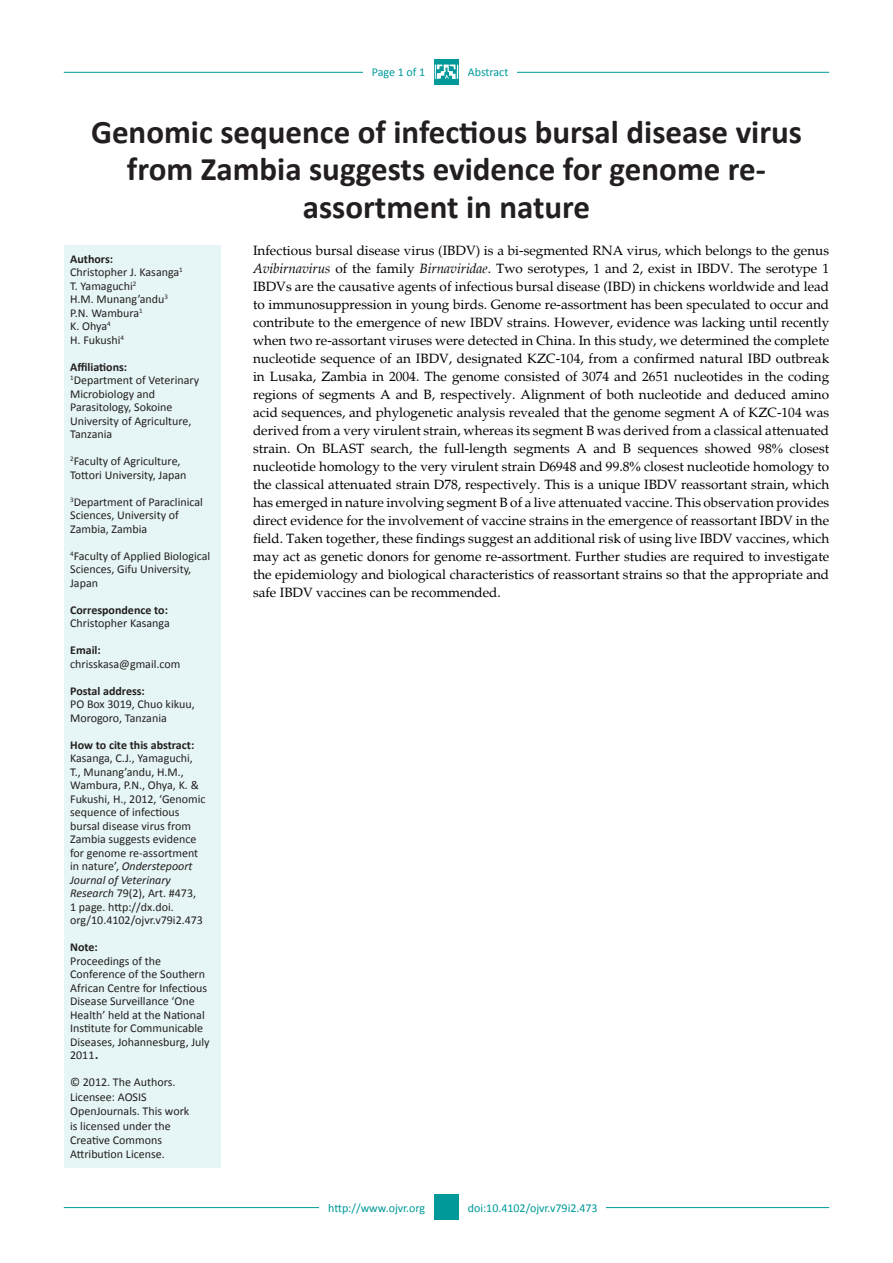
<style>
.page{position:relative;width:893px;height:1263px;background:#fff}
.page>*{position:absolute;margin:0;border:0;box-sizing:border-box;transform-origin:0 0}
.t1{font:700 33px/37.5px "Calibri";color:#231f20;text-align:center}
.t2{font:13.5px/18px "Palatino";color:#000;text-align:justify}
.Body_Text{font:12px/13.5px "Calibri";color:#231f20}
.List_Paragraph{font:12px/13.5px "Calibri";color:#231f20}
.t3{font:700 12px "Calibri";color:#231f20}
.t4{font:12px "Calibri";color:#099}
.s1{font-style:italic}
.s2{font-family:"Palatino";font-size:18px}
.s3{font-family:"Times New Roman"}
</style>
<div class="page">
<hr style="left:64px;top:72px;width:765px;height:1px;background:#099">
<hr style="left:64px;top:1207px;width:765px;height:1px;background:#099">
<div style="left:434px;top:1194px;width:25px;height:26px;background:#099"></div>
<div style="left:434px;top:59px;width:25px;height:26px;background:#099"></div>
<div style="left:459px;top:59px;width:58px;height:26px;background:#fff"></div>
<div style="left:459px;top:1194px;width:147px;height:26px;background:#fff"></div>
<div style="left:320px;top:1194px;width:114px;height:26px;background:#fff"></div>
<svg style="left:435px;top:65px;width:23px;height:14px"></svg>
<div style="left:65px;top:245px;width:156px;height:922px;background:#e6f5f5"></div>
<div style="left:363px;top:59px;width:71px;height:26px;background:#fff"></div>
<p class="t4" style="left:372px;top:65px;width:55px">Page 1 of 1</p>
<p class="t4" style="left:468px;top:65px;width:42px">Abstract</p>
<p class="t1" style="left:91px;top:113px;width:712px">Genomic sequence of infectious bursal disease virus from Zambia suggests evidence for genome re&shy;assortment in nature</p>
<p class="t3" style="left:70px;top:251px;width:44px">Authors:</p>
<p class="Body_Text" style="left:70px;top:265px;width:114px">Christopher J. Kasanga<sup>1</sup></p>
<p class="Body_Text" style="left:70px;top:279px;width:68px">T. Yamaguchi<sup>2</sup></p>
<p class="Body_Text" style="left:70px;top:292px;width:99px">H.M. Munang’andu<sup>3</sup></p>
<p class="Body_Text" style="left:70px;top:306px;width:74px">P.N. Wambura<sup>1</sup></p>
<p class="Body_Text" style="left:70px;top:319px;width:42px">K. Ohya<sup>4</sup></p>
<p class="Body_Text" style="left:70px;top:333px;width:55px">H. Fukushi<sup>4</sup></p>
<p class="t3" style="left:70px;top:359px;width:59px">Affiliations:</p>
<p class="Body_Text" style="left:70px;top:373px;width:130px"><sup>1</sup>Department of Veterinary<br>Microbiology and<br>Parasitology, Sokoine<br>University of Agriculture,<br>Tanzania</p>
<p class="Body_Text" style="left:70px;top:454px;width:118px"><sup>2</sup>Faculty of Agriculture,<br>Tottori University, Japan</p>
<p class="List_Paragraph" style="left:70px;top:495px;width:134px"><sup>3</sup>Department of Paraclinical<br>Sciences, University of<br>Zambia, Zambia</p>
<p class="List_Paragraph" style="left:70px;top:549px;width:142px"><sup>4</sup>Faculty of Applied Biological<br>Sciences, Gifu University,<br>Japan</p>
<p class="t3" style="left:70px;top:602px;width:99px">Correspondence to:</p>
<p class="Body_Text" style="left:70px;top:616px;width:101px">Christopher Kasanga</p>
<p class="t3" style="left:70px;top:642px;width:32px">Email:</p>
<p class="Body_Text" style="left:70px;top:657px;width:112px">chrisskasa@gmail.com</p>
<p class="t3" style="left:70px;top:683px;width:76px">Postal address:</p>
<p class="Body_Text" style="left:70px;top:697px;width:126px">PO Box 3019, Chuo kikuu,<br>Morogoro, Tanzania</p>
<p class="t3" style="left:70px;top:737px;width:126px">How to cite this abstract:</p>
<p class="Body_Text" style="left:70px;top:751px;width:137px">Kasanga, C.J., Yamaguchi,<br>T., Munang’andu, H.M.,<br>Wambura, P.N., Ohya, K. &amp;<br>Fukushi, H., 2012, ‘Genomic sequence of infectious bursal disease virus from<br>Zambia suggests evidence for genome re-assortment in nature’, <span class="s1">Onderstepoort<br>Journal of Veterinary<br>Research</span> 79(2), Art. #473,<br>1 page. http://dx.doi. org/10.4102/ojvr.v79i2.473</p>
<p class="t3" style="left:70px;top:939px;width:29px">Note:</p>
<p class="Body_Text" style="left:70px;top:954px;width:141px">Proceedings of the<br>Conference of the Southern<br>African Centre for Infectious<br>Disease Surveillance ‘One<br>Health’ held at the National<br>Institute for Communicable<br>Diseases, Johannesburg, July<br>2011<span class="s2">.</span></p>
<p class="Body_Text" style="left:70px;top:1076px;width:107px">© 2012. The Authors.</p>
<p class="Body_Text" style="left:70px;top:1089px;width:121px;line-height:14.4px">Licensee: AOSIS<br>OpenJournals. This work</p>
<p class="Body_Text" style="left:70px;top:1119px;width:102px">is licensed under the</p>
<p class="Body_Text" style="left:70px;top:1133px;width:93px">Creative Commons</p>
<p class="Body_Text" style="left:70px;top:1148px;width:96px">Attribution License.</p>
<p class="t2" style="left:253px;top:242px;width:578px">Infectious bursal disease virus (IBDV) is a bi-segmented RNA virus, which belongs to the genus <span class="s1">Avibirnavirus</span> of the family <span class="s1">Birnaviridae</span>. Two serotypes, 1 and 2, exist in IBDV. The serotype 1<br>IBDVs are the causative agents of infectious bursal disease (IBD) in chickens worldwide and lead to immunosuppression in young birds. Genome re-assortment has been speculated to occur and contribute to the emergence of new IBDV strains. However, evidence was lacking until recently when two re-assortant viruses were detected in China. In this study, we determined the complete nucleotide sequence of an IBDV, designated KZC-104, from a confirmed natural IBD outbreak in Lusaka, Zambia in 2004. The genome consisted of 3074 and 2651 nucleotides in the coding regions of segments A and B, respectively. Alignment of both nucleotide and deduced amino acid sequences, and phylogenetic analysis revealed that the genome segment A of KZC-104 was derived from a very virulent strain, whereas its segment B was derived from a classical attenuated strain. On BLAST search, the full-length segments A and B sequences showed 98<span class="s3">%</span> closest nucleotide homology to the very virulent strain D6948 and 99.8<span class="s3">%</span> closest nucleotide homology to the classical attenuated strain D78, respectively. This is a unique IBDV reassortant strain, which has emerged in nature involving segment B of a live attenuated vaccine. This observation provides direct evidence for the involvement of vaccine strains in the emergence of reassortant IBDV in the field. Taken together, these findings suggest an additional risk of using live IBDV vaccines, which may act as genetic donors for genome re-assortment. Further studies are required to investigate the epidemiology and biological characteristics of reassortant strains so that the appropriate and safe IBDV vaccines can be recommended.</p>
<p class="t4" style="left:328px;top:1200px;width:99px">http://www.ojvr.org</p>
<p class="t4" style="left:468px;top:1200px;width:131px">doi:10.4102/ojvr.v79i2.473</p>
</div>
